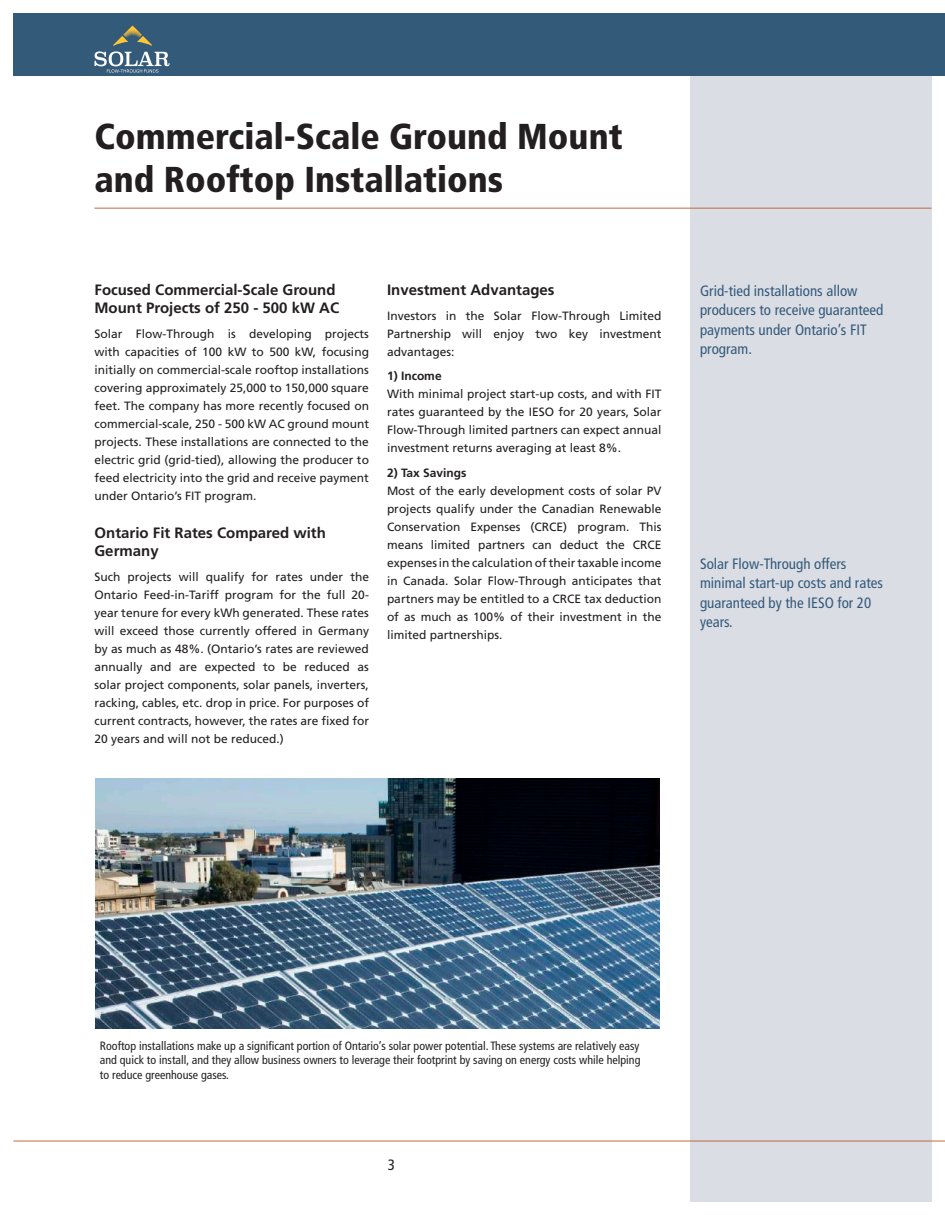
<style>
.page{position:relative;width:945px;height:1215px;background:#fff}
.page>*{position:absolute;margin:0;border:0;box-sizing:border-box;transform-origin:0 0}
.t1{font:900 condensed 36px/43.2px "Frutiger";color:#231f20}
.t2{font:condensed 15px/19.5px "Frutiger";color:#345a7a}
.t3{font:700 15px/18px "Frutiger";color:#231f20}
.t4{font:condensed 15px "Frutiger";color:#231f20}
.t5{font:12px/18px "Frutiger";color:#231f20;text-align:justify}
.t6{font:condensed 12px/14.4px "Frutiger";color:#231f20;text-align:justify}
.t7{font:700 12px "Frutiger";color:#231f20}
</style>
<div class="page">
<div style="left:690px;top:42px;width:242px;height:1160px;background:#d6dae2"></div>
<hr style="left:14px;top:1141px;width:931px;height:1px;background:#bb5a2b">
<hr style="left:94px;top:208px;width:838px;height:1px;background:#bb5a2b">
<div style="left:14px;top:14px;width:931px;height:62px;background:#345a7a"></div>
<svg style="left:94px;top:25px;width:76px;height:48px"></svg>
<img style="left:96px;top:778px;width:563px;height:251px">
<h1 class="t1" style="left:94px;top:114px;width:530px">Commercial-Scale Ground Mount and Rooftop Installations</h1>
<p class="t3" style="left:94px;top:281px;width:246px">Focused Commercial-Scale Ground<br>Mount Projects of 250 - 500 kW AC</p>
<p class="t5" style="left:94px;top:324px;width:276px">Solar Flow-Through is developing projects with capacities of 100 kW to 500 kW, focusing initially on commercial-scale rooftop installations covering approximately 25,000 to 150,000 square feet. The company has more recently focused on commercial-scale, 250 - 500 kW AC ground mount projects. These installations are connected to the electric grid (grid-tied), allowing the producer to feed electricity into the grid and receive payment under Ontario’s FIT program.</p>
<p class="t3" style="left:94px;top:524px;width:233px">Ontario Fit Rates Compared with<br>Germany</p>
<p class="t5" style="left:94px;top:567px;width:276px">Such projects will qualify for rates under the Ontario Feed-in-Tariff program for the full 20- year tenure for every kWh generated. These rates will exceed those currently offered in Germany by as much as 48%. (Ontario’s rates are reviewed annually and are expected to be reduced as solar project components, solar panels, inverters, racking, cables, etc. drop in price. For purposes of current contracts, however, the rates are fixed for 20 years and will not be reduced.)</p>
<p class="t3" style="left:387px;top:281px;width:169px">Investment Advantages</p>
<p class="t5" style="left:387px;top:306px;width:276px">Investors in the Solar Flow-Through Limited Partnership will enjoy two key investment advantages:</p>
<p class="t7" style="left:387px;top:369px;width:56px">1) Income</p>
<p class="t5" style="left:387px;top:385px;width:276px">With minimal project start-up costs, and with FIT rates guaranteed by the IESO for 20 years, Solar Flow-Through limited partners can expect annual investment returns averaging at least 8%.</p>
<p class="t7" style="left:387px;top:466px;width:81px">2) Tax Savings</p>
<p class="t5" style="left:387px;top:482px;width:276px">Most of the early development costs of solar PV projects qualify under the Canadian Renewable Conservation Expenses (CRCE) program. This means limited partners can deduct the CRCE expenses in the calculation of their taxable income in Canada. Solar Flow-Through anticipates that partners may be entitled to a CRCE tax deduction of as much as 100% of their investment in the limited partnerships.</p>
<p class="t2" style="left:700px;top:281px;width:185px">Grid-tied installations allow producers to receive guaranteed payments under Ontario’s FIT program.</p>
<p class="t2" style="left:700px;top:554px;width:184px">Solar Flow-Through offers minimal start-up costs and rates guaranteed by the IESO for 20 years.</p>
<p class="t6" style="left:100px;top:1039px;width:542px">Rooftop installations make up a significant portion of Ontario’s solar power potential. These systems are relatively easy and quick to install, and they allow business owners to leverage their footprint by saving on energy costs while helping to reduce greenhouse gases.</p>
<p class="t4" style="left:388px;top:1156px;width:9px">3</p>
</div>
